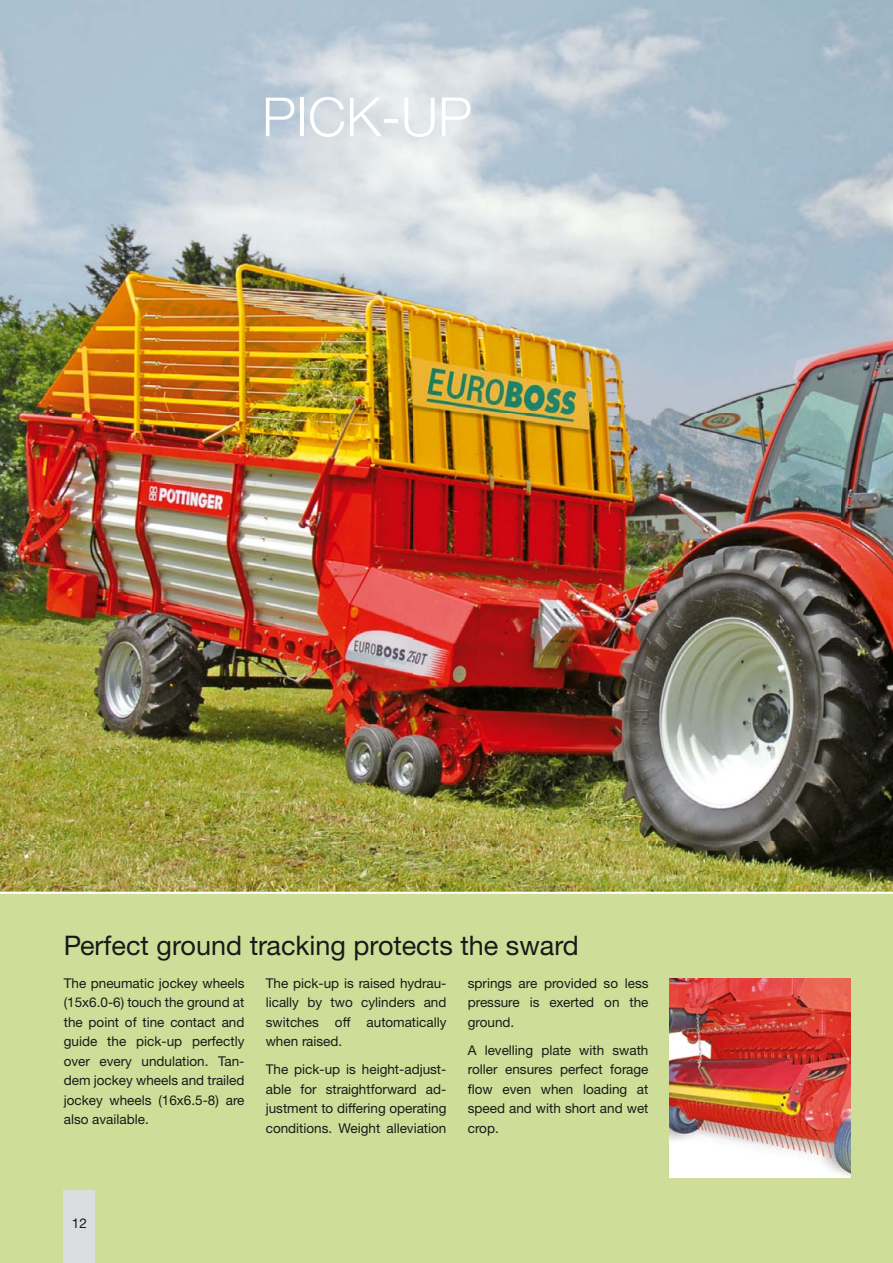
<style>
.page{position:relative;width:893px;height:1263px;background:#fff}
.page>*{position:absolute;margin:0;border:0;box-sizing:border-box;transform-origin:0 0}
.t1{font:300 54px "Helvetica Neue LTW1 G";color:#fff}
.t2{font:27px "Helvetica Neue LTW1 G";color:#1b1819}
.t3{font:13.5px/19.5px "Helvetica Neue LTW1 G";color:#1b1819;text-align:justify}
</style>
<div class="page">
<img style="left:0;top:0;width:893px;height:892px">
<div style="left:0;top:893px;width:893px;height:370px;background:#cede98"></div>
<hr style="left:0;top:892px;width:893px;height:2px;background:#fff">
<img style="left:670px;top:978px;width:180px;height:200px">
<div style="left:64px;top:1191px;width:31px;height:72px;background:#dcddde"></div>
<h1 class="t1" style="left:262px;top:86px;width:212px">PICK-UP</h1>
<h2 class="t2" style="left:64px;top:935px;width:517px">Perfect ground tracking protects the sward</h2>
<p class="t3" style="left:64px;top:975px;width:182px">The pneumatic jockey wheels (15x6.0-6) touch the ground at the point of tine contact and guide the pick-up perfectly over every undulation. Tan&shy;dem jockey wheels and trailed jockey wheels (16x6.5-8) are also available.</p>
<p class="t3" style="left:266px;top:975px;width:182px">The pick-up is raised hydrau&shy;lically by two cylinders and switches off automatically when raised.</p>
<p class="t3" style="left:266px;top:1061px;width:182px">The pick-up is height-adjust&shy;able for straightforward ad&shy;justment to differing operating conditions. Weight alleviation</p>
<p class="t3" style="left:468px;top:975px;width:182px">springs are provided so less pressure is exerted on the ground.</p>
<p class="t3" style="left:468px;top:1042px;width:182px">A levelling plate with swath roller ensures perfect forage flow even when loading at speed and with short and wet crop.</p>
<p class="t3" style="left:72px;top:1215px;width:17px">12</p>
</div>
